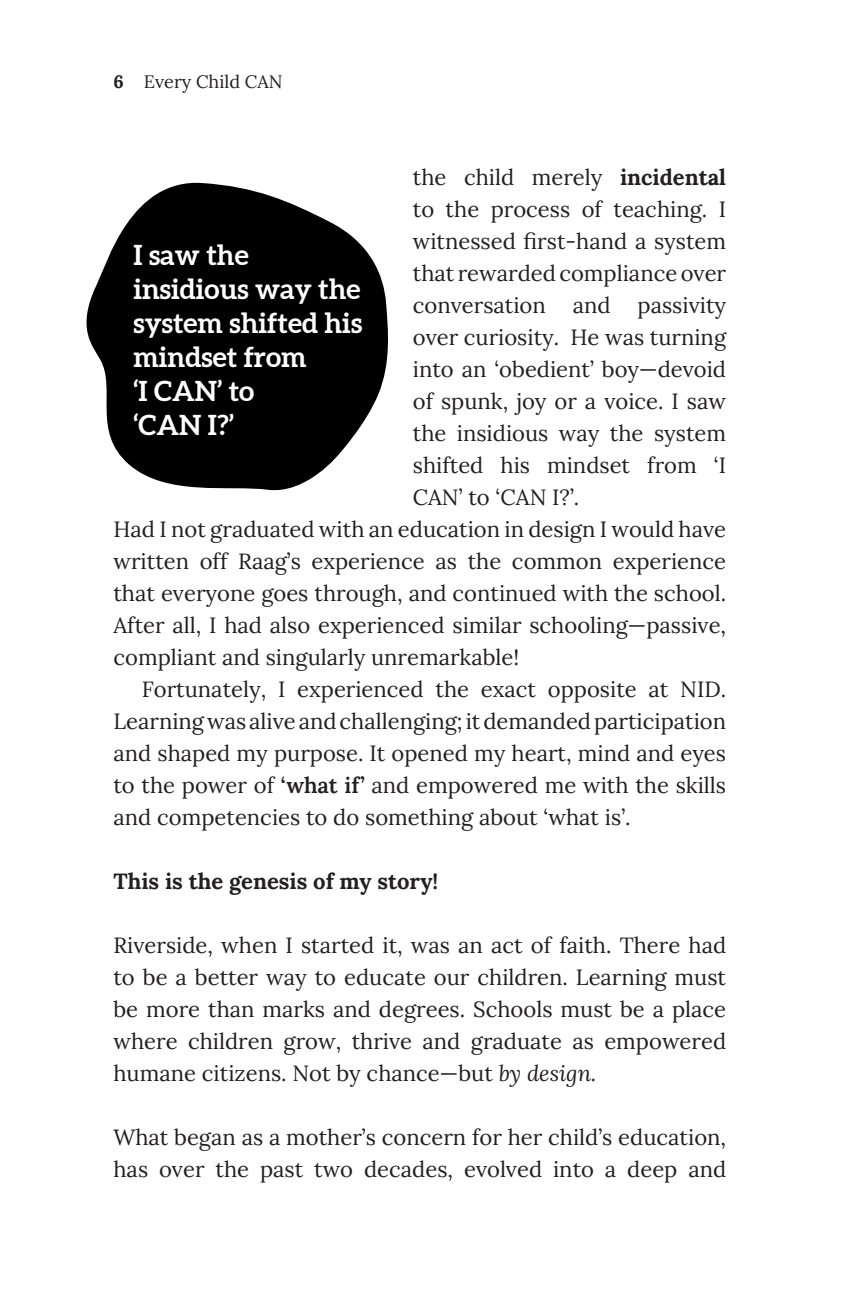
<style>
.page{position:relative;width:868px;height:1304px;background:#fff}
.page>*{position:absolute;margin:0;border:0;box-sizing:border-box;transform-origin:0 0}
.t1{font:700 28px/34px "Aleo";color:#fff}
.t2{font:22px/32px "Lora";color:#231f20;text-align:justify}
.t3{font:700 22px "Lora";color:#231f20}
.t4{font:18px "Lora";color:#231f20}
.s1{font-weight:700}
.s2{font-weight:600}
.s3{font-style:italic}
</style>
<div class="page">
<svg style="left:86px;top:182px;width:302px;height:309px;fill:#000"></svg>
<p class="t4" style="left:113px;top:70px;width:170px"><span class="s1">6</span> Every Child CAN</p>
<p class="t2" style="left:413px;top:161px;width:315px">the child merely <span class="s1">incidental</span></p>
<p class="t2" style="left:413px;top:193px;width:315px">to the process of teaching. I</p>
<p class="t2" style="left:413px;top:225px;width:315px">witnessed first-hand a system</p>
<p class="t2" style="left:413px;top:257px;width:315px">that rewarded compliance over</p>
<p class="t2" style="left:413px;top:289px;width:315px">conversation and passivity</p>
<p class="t2" style="left:413px;top:321px;width:315px">over curiosity. He was turning</p>
<p class="t2" style="left:413px;top:353px;width:315px">into an ‘obedient’ boy—devoid</p>
<p class="t2" style="left:413px;top:385px;width:315px">of spunk, joy or a voice. I saw</p>
<p class="t2" style="left:413px;top:417px;width:315px">the insidious way the system</p>
<p class="t2" style="left:413px;top:449px;width:315px">shifted his mindset from ‘I</p>
<p class="t2" style="left:413px;top:481px;width:168px">CAN’ to ‘CAN I?’.</p>
<p class="t2" style="left:113px;top:513px;width:614px">Had I not graduated with an education in design I would have</p>
<p class="t2" style="left:113px;top:545px;width:614px">written off Raag’s experience as the common experience</p>
<p class="t2" style="left:113px;top:577px;width:614px">that everyone goes through, and continued with the school.</p>
<p class="t2" style="left:113px;top:609px;width:614px">After all, I had also experienced similar schooling—passive,</p>
<p class="t2" style="left:113px;top:641px;width:407px">compliant and singularly unremarkable!</p>
<p class="t2" style="left:142px;top:673px;width:585px">Fortunately, I experienced the exact opposite at NID.</p>
<p class="t2" style="left:113px;top:705px;width:614px">Learning was alive and challenging; it demanded participation</p>
<p class="t2" style="left:113px;top:737px;width:614px">and shaped my purpose. It opened my heart, mind and eyes</p>
<p class="t2" style="left:113px;top:769px;width:614px">to the power of <span class="s2">‘what if’</span> and empowered me with the skills</p>
<p class="t2" style="left:113px;top:801px;width:518px">and competencies to do something about ‘what is’.</p>
<p class="t1" style="left:133px;top:239px;width:230px">I saw the insidious way the system shifted his mindset from<br>‘I CAN’ to<br>‘CAN I?’</p>
<p class="t3" style="left:113px;top:867px;width:326px">This is the genesis of my story!</p>
<p class="t2" style="left:113px;top:929px;width:614px">Riverside, when I started it, was an act of faith. There had to be a better way to educate our children. Learning must be more than marks and degrees. Schools must be a place where children grow, thrive and graduate as empowered humane citizens. Not by chance—but <span class="s3">by design.</span></p>
<p class="t2" style="left:113px;top:1121px;width:614px">What began as a mother’s concern for her child’s education, has over the past two decades, evolved into a deep and</p>
</div>
